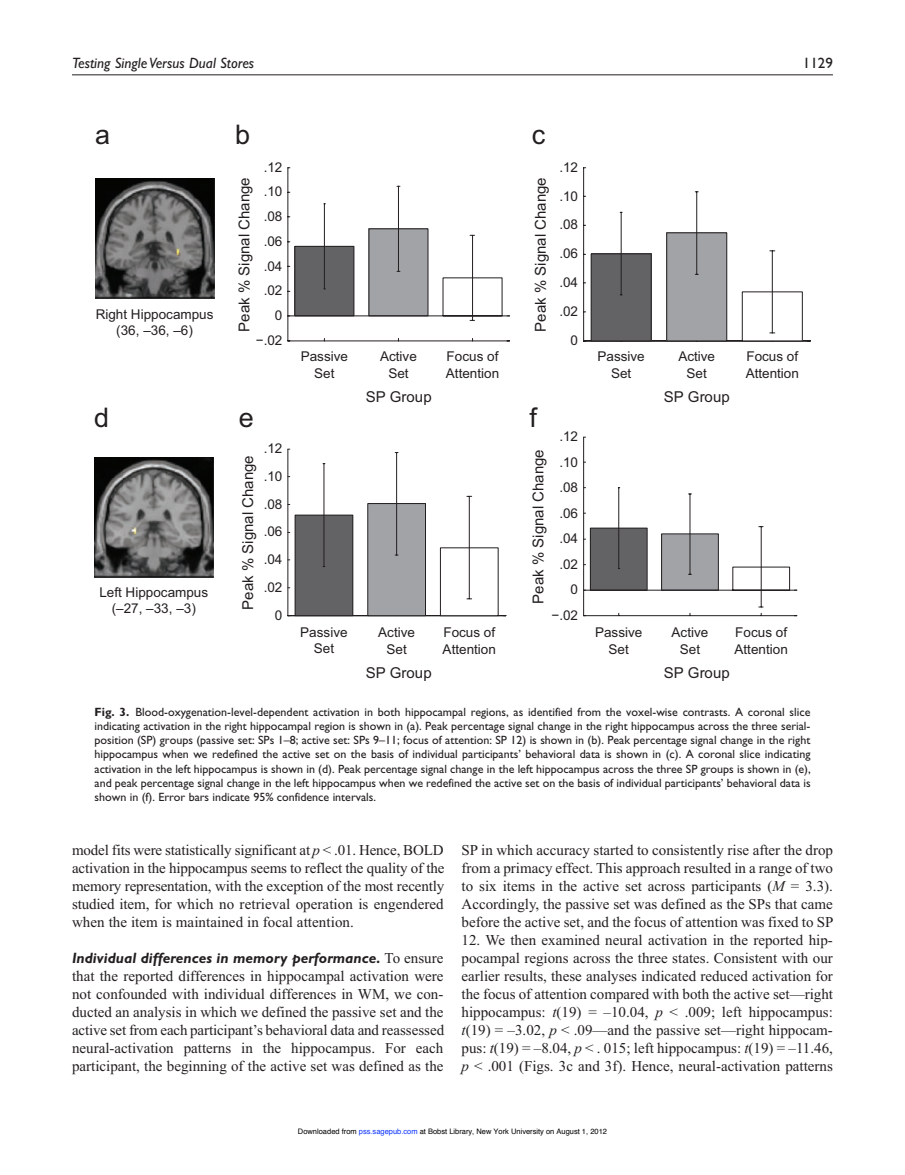
<style>
.page{position:relative;width:905px;height:1175px;background:#fff}
.page>*{position:absolute;margin:0;border:0;box-sizing:border-box;transform-origin:0 0}
.t1{font:27px "Arial";color:#231f20}
.t2{font:15px/18px "Times New Roman";color:#231f20;text-align:justify}
.t3{font:15px "Arial";color:#231f20}
.t4{font:italic 700 15px "Gill Sans";color:#231f20}
.t5{font:italic 15px "Gill Sans";color:#231f20}
.t6{font:15px "Gill Sans";color:#231f20}
.t7{font:13.5px/16.5px "Arial";color:#231f20;text-align:center}
.t8{font:12px/14.2px "Gill Sans";color:#231f20;text-align:justify}
.t9{font:7.5px "Helvetica";color:#000}
.s1{font-weight:700}
.s2{font-style:italic}
.s3{font-family:"Times New Roman";font-weight:400;font-style:normal}
.s4{color:#0a31ff}
</style>
<div class="page">
<hr style="left:72px;top:75px;width:760px;height:1px;background:#231f20">
<img style="left:94px;top:457px;width:119px;height:120px">
<img style="left:95px;top:178px;width:119px;height:120px">
<hr style="left:287px;top:449px;width:1px;height:166px;background:#231f20">
<hr style="left:288px;top:615px;width:218px;height:1px;background:#231f20">
<div style="left:295px;top:515px;width:58px;height:100px;background:#636366"></div>
<div style="left:295px;top:515px;width:58px;height:101px;border:1px solid #231f20"></div>
<hr style="left:396px;top:452px;width:1px;height:103px;background:#231f20">
<svg style="left:322px;top:463px;width:177px;height:153px"></svg>
<hr style="left:583px;top:615px;width:213px;height:1px;background:#231f20">
<hr style="left:583px;top:437px;width:1px;height:178px;background:#231f20">
<hr style="left:760px;top:526px;width:1px;height:81px;background:#231f20">
<svg style="left:583px;top:487px;width:214px;height:104px"></svg>
<hr style="left:288px;top:340px;width:221px;height:1px;background:#231f20">
<hr style="left:287px;top:168px;width:1px;height:173px;background:#231f20">
<hr style="left:398px;top:186px;width:1px;height:85px;background:#231f20">
<svg style="left:287px;top:203px;width:223px;height:118px"></svg>
<hr style="left:583px;top:168px;width:1px;height:173px;background:#231f20">
<hr style="left:583px;top:340px;width:227px;height:1px;background:#231f20">
<div style="left:591px;top:254px;width:60px;height:87px;background:#636366"></div>
<div style="left:590px;top:253px;width:61px;height:88px;border:1px solid #231f20"></div>
<hr style="left:696px;top:192px;width:1px;height:82px;background:#231f20">
<svg style="left:619px;top:211px;width:191px;height:131px"></svg>
<p class="t5" style="left:72px;top:55px;width:184px">Testing Single Versus Dual Stores</p>
<p class="t6" style="left:802px;top:55px;width:31px">1129</p>
<h1 class="t1" style="left:95px;top:117px;width:17px">a</h1>
<h1 class="t1" style="left:235px;top:117px;width:17px">b</h1>
<p class="t7" style="left:264px;top:159px;width:20px">.12</p>
<p class="t7" style="left:96px;top:306px;width:119px">Right Hippocampus (36, –36, –6)</p>
<p class="t3" style="left:234px;top:331px;width:156px;rotate:-90deg">Peak % Signal Change</p>
<p class="t7" style="left:264px;top:184px;width:20px">.10</p>
<p class="t7" style="left:264px;top:208px;width:20px">.08</p>
<p class="t7" style="left:264px;top:233px;width:20px">.06</p>
<p class="t7" style="left:264px;top:258px;width:20px">.04</p>
<p class="t7" style="left:264px;top:282px;width:20px">.02</p>
<p class="t7" style="left:275px;top:307px;width:9px">0</p>
<p class="t7" style="left:256px;top:332px;width:28px">−.02</p>
<h1 class="t1" style="left:531px;top:117px;width:15px">c</h1>
<p class="t3" style="left:530px;top:331px;width:156px;rotate:-90deg">Peak % Signal Change</p>
<p class="t7" style="left:559px;top:159px;width:20px">.12</p>
<p class="t7" style="left:559px;top:188px;width:20px">.10</p>
<p class="t7" style="left:559px;top:216px;width:20px">.08</p>
<p class="t7" style="left:559px;top:245px;width:20px">.06</p>
<p class="t7" style="left:559px;top:274px;width:20px">.04</p>
<p class="t7" style="left:559px;top:303px;width:20px">.02</p>
<p class="t7" style="left:570px;top:332px;width:9px">0</p>
<p class="t7" style="left:301px;top:348px;width:49px">Passive<br>Set</p>
<p class="t7" style="left:380px;top:348px;width:38px">Active<br>Set</p>
<p class="t3" style="left:366px;top:387px;width:67px">SP Group</p>
<p class="t3" style="left:663px;top:387px;width:67px">SP Group</p>
<p class="t7" style="left:446px;top:348px;width:55px;text-align:left">Focus of<br>Attention</p>
<p class="t7" style="left:597px;top:348px;width:49px">Passive<br>Set</p>
<p class="t7" style="left:678px;top:348px;width:38px">Active<br>Set</p>
<p class="t7" style="left:745px;top:348px;width:55px;text-align:left">Focus of<br>Attention</p>
<h1 class="t1" style="left:94px;top:399px;width:17px">d</h1>
<h1 class="t1" style="left:239px;top:399px;width:17px">e</h1>
<h1 class="t1" style="left:529px;top:399px;width:9px">f</h1>
<p class="t7" style="left:559px;top:428px;width:20px">.12</p>
<p class="t7" style="left:99px;top:584px;width:110px">Left Hippocampus (–27, –33, –3)</p>
<p class="t3" style="left:238px;top:609px;width:156px;rotate:-90deg">Peak % Signal Change</p>
<p class="t7" style="left:264px;top:440px;width:20px">.12</p>
<p class="t7" style="left:264px;top:468px;width:20px">.10</p>
<p class="t7" style="left:264px;top:496px;width:20px">.08</p>
<p class="t7" style="left:264px;top:523px;width:20px">.06</p>
<p class="t7" style="left:264px;top:551px;width:20px">.04</p>
<p class="t7" style="left:264px;top:579px;width:20px">.02</p>
<p class="t7" style="left:275px;top:607px;width:9px">0</p>
<p class="t3" style="left:528px;top:603px;width:156px;rotate:-90deg">Peak % Signal Change</p>
<p class="t7" style="left:559px;top:454px;width:20px">.10</p>
<p class="t7" style="left:559px;top:479px;width:20px">.08</p>
<p class="t7" style="left:559px;top:505px;width:20px">.06</p>
<p class="t7" style="left:559px;top:530px;width:20px">.04</p>
<p class="t7" style="left:559px;top:556px;width:20px">.02</p>
<p class="t7" style="left:570px;top:581px;width:9px">0</p>
<p class="t7" style="left:300px;top:623px;width:49px">Passive<br>Set</p>
<p class="t7" style="left:378px;top:624px;width:38px">Active<br>Set</p>
<p class="t7" style="left:442px;top:624px;width:55px;text-align:left">Focus of<br>Attention</p>
<p class="t7" style="left:551px;top:607px;width:28px">−.02</p>
<p class="t7" style="left:595px;top:624px;width:49px">Passive<br>Set</p>
<p class="t7" style="left:671px;top:624px;width:38px">Active<br>Set</p>
<p class="t7" style="left:734px;top:624px;width:55px;text-align:left">Focus of<br>Attention</p>
<p class="t3" style="left:366px;top:663px;width:67px">SP Group</p>
<p class="t3" style="left:663px;top:663px;width:67px">SP Group</p>
<p class="t8" style="left:94px;top:704px;width:717px"><span class="s1">Fig. 3.</span> Blood-oxygenation-level-dependent activation in both hippocampal regions, as identified from the voxel-wise contrasts. A coronal slice indicating activation in the right hippocampal region is shown in (a). Peak percentage signal change in the right hippocampus across the three serial&shy;position (SP) groups (passive set: SPs 1–8; active set: SPs 9–11; focus of attention: SP 12) is shown in (b). Peak percentage signal change in the right hippocampus when we redefined the active set on the basis of individual participants’ behavioral data is shown in (c). A coronal slice indicating activation in the left hippocampus is shown in (d). Peak percentage signal change in the left hippocampus across the three SP groups is shown in (e), and peak percentage signal change in the left hippocampus when we redefined the active set on the basis of individual participants’ behavioral data is shown in (f). Error bars indicate 95% confidence intervals.</p>
<p class="t2" style="left:72px;top:840px;width:374px">model fits were statistically significant at <span class="s2">p</span> &lt; .01. Hence, BOLD activation in the hippocampus seems to reflect the quality of the memory representation, with the exception of the most recently studied item, for which no retrieval operation is engendered when the item is maintained in focal attention.</p>
<p class="t4" style="left:72px;top:949px;width:373px">Individual differences in memory performance. <span class="s3">To ensure</span></p>
<p class="t2" style="left:72px;top:966px;width:374px">that the reported differences in hippocampal activation were not confounded with individual differences in WM, we con&shy;ducted an analysis in which we defined the passive set and the active set from each participant’s behavioral data and reassessed neural-activation patterns in the hippocampus. For each participant, the beginning of the active set was defined as the</p>
<p class="t2" style="left:461px;top:840px;width:373px">SP in which accuracy started to consistently rise after the drop from a primacy effect. This approach resulted in a range of two to six items in the active set across participants (<span class="s2">M</span> = 3.3).<br>Accordingly, the passive set was defined as the SPs that came before the active set, and the focus of attention was fixed to SP</p>
<p class="t2" style="left:461px;top:930px;width:373px">12. We then examined neural activation in the reported hip&shy;pocampal regions across the three states. Consistent with our earlier results, these analyses indicated reduced activation for the focus of attention compared with both the active set—right hippocampus: <span class="s2">t</span>(19) = –10.04, <span class="s2">p</span> &lt; .009; left hippocampus: <span class="s2">t</span>(19) = –3.02, <span class="s2">p</span> &lt; .09—and the passive set—right hippocam&shy;pus: <span class="s2">t</span>(19) = –8.04, <span class="s2">p</span> &lt; . 015; left hippocampus: <span class="s2">t</span>(19) = –11.46, <span class="s2">p</span> &lt; .001 (Figs. 3c and 3f). Hence, neural-activation patterns</p>
<p class="t9" style="left:298px;top:1128px;width:310px">Downloaded from <span class="s4">pss.sagepub.com</span> at Bobst Library, New York University on August 1, 2012</p>
</div>
